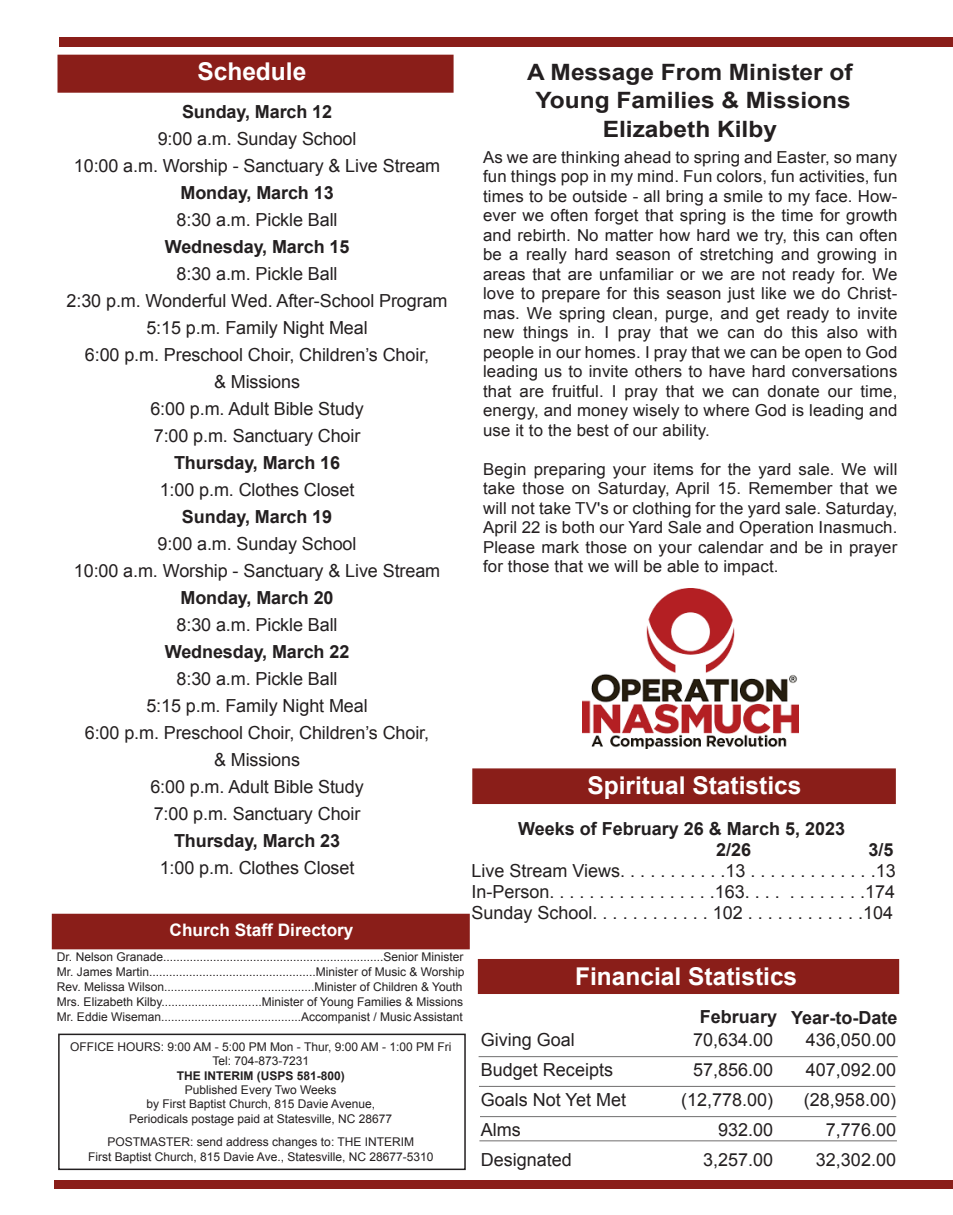
<style>
.page{position:relative;width:953px;height:1215px;background:#fff}
.page>*{position:absolute;margin:0;border:0;box-sizing:border-box;transform-origin:0 0}
.t1{font:700 24.45px "Arial";color:#fff}
.t2{font:700 22.5px/28.5px "Arial";color:#231f20;text-align:center;scale:1.09 1}
.t3{font:18px/27px "Arial";letter-spacing:-.005em;color:#231f20;text-align:center}
.t4{font:700 18px "Arial";letter-spacing:-.005em;color:#231f20}
.t5{font:700 17.25px "Arial";color:#fff}
.t6{font:16.5px/19.5px "Arial";letter-spacing:.01em;color:#231f20;text-align:justify}
.t7{font:12px/14.4px "Arial";color:#231f20;text-align:center}
.t8{font:700 12px "Arial";color:#231f20}
</style>
<div class="page">
<div style="left:57px;top:55px;width:396px;height:38px;background:#8a1e19;border:4px solid #8a1e19"></div>
<div style="left:472px;top:768px;width:423px;height:36px;background:#8a1e19;border:2px solid #8a1e19"></div>
<div style="left:52px;top:914px;width:417px;height:35px;background:#8a1e19"></div>
<div style="left:58px;top:1034px;width:407px;height:136px;border:2px solid #231f20"></div>
<div style="left:478px;top:959px;width:421px;height:35px;background:#8a1e19"></div>
<hr style="left:478px;top:1056px;width:419px;height:1px;background:#706e6e">
<hr style="left:479px;top:1086px;width:416px;height:1px;background:#706e6e">
<hr style="left:480px;top:1116px;width:416px;height:1px;background:#706e6e">
<hr style="left:479px;top:1141px;width:417px;height:1px;background:#706e6e">
<div style="left:54px;top:1181px;width:898px;height:8px;background:#8a1e19"></div>
<div style="left:60px;top:37px;width:892px;height:10px;background:#8a1e19"></div>
<img style="left:582px;top:589px;width:216px;height:159px">
<h1 class="t1" style="left:197px;top:55px;width:110px">Schedule</h1>
<p class="t4" style="left:182px;top:99px;width:152px">Sunday, March 12</p>
<p class="t3" style="left:74px;top:125px;width:368px">9:00 a.m. Sunday School<br>10:00 a.m. Worship - Sanctuary &amp; Live Stream</p>
<p class="t4" style="left:180px;top:180px;width:155px">Monday, March 13</p>
<p class="t3" style="left:176px;top:206px;width:162px">8:30 a.m. Pickle Ball</p>
<p class="t4" style="left:165px;top:234px;width:186px">Wednesday, March 15</p>
<p class="t3" style="left:67px;top:260px;width:382px">8:30 a.m. Pickle Ball<br>2:30 p.m. Wonderful Wed. After-School Program<br>5:15 p.m. Family Night Meal<br>6:00 p.m. Preschool Choir, Children’s Choir,<br>&amp; Missions<br>6:00 p.m. Adult Bible Study<br>7:00 p.m. Sanctuary Choir</p>
<p class="t4" style="left:174px;top:450px;width:167px">Thursday, March 16</p>
<p class="t3" style="left:160px;top:476px;width:196px">1:00 p.m. Clothes Closet</p>
<p class="t4" style="left:182px;top:504px;width:152px">Sunday, March 19</p>
<p class="t3" style="left:74px;top:530px;width:368px">9:00 a.m. Sunday School<br>10:00 a.m. Worship - Sanctuary &amp; Live Stream</p>
<p class="t4" style="left:180px;top:585px;width:155px">Monday, March 20</p>
<p class="t3" style="left:176px;top:611px;width:162px">8:30 a.m. Pickle Ball</p>
<p class="t4" style="left:165px;top:639px;width:186px">Wednesday, March 22</p>
<p class="t3" style="left:85px;top:665px;width:346px">8:30 a.m. Pickle Ball<br>5:15 p.m. Family Night Meal<br>6:00 p.m. Preschool Choir, Children’s Choir, &amp; Missions<br>6:00 p.m. Adult Bible Study<br>7:00 p.m. Sanctuary Choir</p>
<p class="t4" style="left:174px;top:828px;width:167px">Thursday, March 23</p>
<p class="t3" style="left:160px;top:854px;width:196px">1:00 p.m. Clothes Closet</p>
<p class="t5" style="left:170px;top:919px;width:185px">Church Staff Directory</p>
<p class="t7" style="left:57px;top:949px;width:409px;line-height:15px;text-align:left">Dr. Nelson Granade..................................................................Senior Minister Mr. James Martin..................................................Minister of Music &amp; Worship Rev. Melissa Wilson.............................................Minister of Children &amp; Youth Mrs. Elizabeth Kilby..............................Minister of Young Families &amp; Missions Mr. Eddie Wiseman..........................................Accompanist / Music Assistant</p>
<p class="t7" style="left:70px;top:1040px;width:383px">OFFICE HOURS: 9:00 AM - 5:00 PM Mon - Thur, 9:00 AM - 1:00 PM Fri<br>Tel: 704-873-7231</p>
<p class="t8" style="left:177px;top:1067px;width:170px">THE INTERIM (USPS 581-800)</p>
<p class="t7" style="left:129px;top:1083px;width:264px">Published Every Two Weeks<br>by First Baptist Church, 815 Davie Avenue,<br>Periodicals postage paid at Statesville, NC 28677</p>
<p class="t7" style="left:88px;top:1135px;width:347px">POSTMASTER: send address changes to: THE INTERIM<br>First Baptist Church, 815 Davie Ave., Statesville, NC 28677-5310</p>
<h2 class="t2" style="left:527px;top:59px;width:300px">A Message From Minister of<br>Young Families &amp; Missions<br>Elizabeth Kilby</h2>
<p class="t6" style="left:483px;top:147px;width:416px">As we are thinking ahead to spring and Easter, so many fun things pop in my mind. Fun colors, fun activities, fun times to be outside - all bring a smile to my face. How&shy;ever we often forget that spring is the time for growth and rebirth. No matter how hard we try, this can often be a really hard season of stretching and growing in areas that are unfamiliar or we are not ready for. We love to prepare for this season just like we do Christ&shy;mas. We spring clean, purge, and get ready to invite new things in. I pray that we can do this also with people in our homes. I pray that we can be open to God leading us to invite others to have hard conversations that are fruitful. I pray that we can donate our time, energy, and money wisely to where God is leading and use it to the best of our ability.</p>
<p class="t6" style="left:483px;top:459px;width:416px">Begin preparing your items for the yard sale. We will take those on Saturday, April 15. Remember that we will not take TV's or clothing for the yard sale. Saturday, April 22 is both our Yard Sale and Operation Inasmuch.<br>Please mark those on your calendar and be in prayer for those that we will be able to impact.</p>
<h1 class="t1" style="left:587px;top:770px;width:215px">Spiritual Statistics</h1>
<p class="t4" style="left:518px;top:817px;width:328px">Weeks of February 26 &amp; March 5, 2023</p>
<p class="t3" style="left:471px;top:860px;width:425px;line-height:21px;text-align:justify">Live Stream Views. . . . . . . . . . .13 . . . . . . . . . . . . .13<br>In-Person. . . . . . . . . . . . . . . . .163. . . . . . . . . . . .174<br>Sunday School. . . . . . . . . . . . 102 . . . . . . . . . . . .104</p>
<p class="t4" style="left:716px;top:837px;width:37px">2/26</p>
<p class="t4" style="left:868px;top:837px;width:27px">3/5</p>
<h1 class="t1" style="left:575px;top:960px;width:224px">Financial Statistics</h1>
<p class="t3" style="left:481px;top:1025px;width:147px;line-height:30px;text-align:left">Giving Goal<br>Budget Receipts<br>Goals Not Yet Met<br>Alms<br>Designated</p>
<p class="t4" style="left:699px;top:1005px;width:79px">February</p>
<p class="t4" style="left:791px;top:1005px;width:108px">Year-to-Date</p>
<p class="t3" style="left:681px;top:1025px;width:94px;line-height:30px;text-align:right">70,634.00<br>57,856.00 (12,778.00)<br>932.00<br>3,257.00</p>
<p class="t3" style="left:803px;top:1025px;width:94px;line-height:30px;text-align:right">436,050.00<br>407,092.00 (28,958.00)<br>7,776.00<br>32,302.00</p>
</div>
